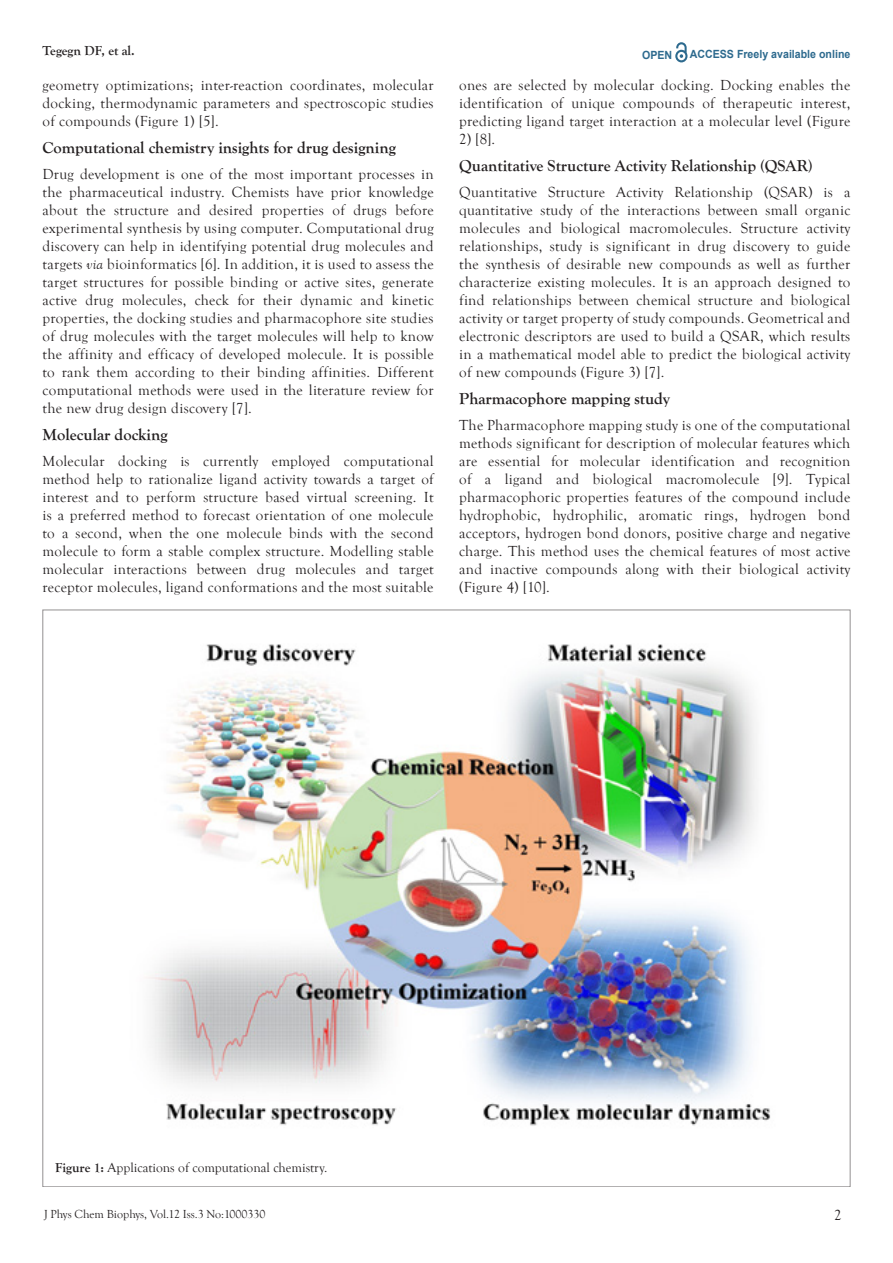
<style>
.page{position:relative;width:893px;height:1263px;background:#fff}
.page>*{position:absolute;margin:0;border:0;box-sizing:border-box;transform-origin:0 0}
.Body_Text_First_Inde{font:700 16.5px "Goudy Old Style T";color:#231f20}
.Body_Text_First_Inde-2{font:15px/18px "Goudy Old Style T";letter-spacing:.02em;color:#231f20;text-align:justify}
.t1{font:13.5px "Goudy Old Style T";color:#231f20}
.t2{font:700 13.5px "Goudy Old Style T";color:#231f20}
.t3{font:12px "Goudy Old Style T";color:#231f20}
.t4{font:700 11.25px "Arial";color:#2d6a8e;scale:.94 1}
.s1{font-style:italic}
.s2{font-weight:700}
</style>
<div class="page">
<svg style="left:675px;top:43px;width:12px;height:19px"></svg>
<img style="left:148px;top:644px;width:623px;height:482px">
<p class="t2" style="left:43px;top:43px;width:94px">Tegegn DF, et al.</p>
<p class="t4" style="left:642px;top:47px;width:34px">OPEN</p>
<p class="t4" style="left:690px;top:46px;width:172px">ACCESS Freely available online</p>
<p class="Body_Text_First_Inde-2" style="left:43px;top:77px;width:393px">geometry optimizations; inter-reaction coordinates, molecular docking, thermodynamic parameters and spectroscopic studies of compounds (Figure 1) [5].</p>
<p class="Body_Text_First_Inde" style="left:43px;top:138px;width:355px">Computational chemistry insights for drug designing</p>
<p class="Body_Text_First_Inde-2" style="left:43px;top:166px;width:393px">Drug development is one of the most important processes in the pharmaceutical industry. Chemists have prior knowledge about the structure and desired properties of drugs before experimental synthesis by using computer. Computational drug discovery can help in identifying potential drug molecules and targets <span class="s1">via</span> bioinformatics [6]. In addition, it is used to assess the target structures for possible binding or active sites, generate active drug molecules, check for their dynamic and kinetic properties, the docking studies and pharmacophore site studies of drug molecules with the target molecules will help to know the affinity and efficacy of developed molecule. It is possible to rank them according to their binding affinities. Different computational methods were used in the literature review for the new drug design discovery [7].</p>
<p class="Body_Text_First_Inde" style="left:43px;top:425px;width:127px">Molecular docking</p>
<p class="Body_Text_First_Inde-2" style="left:43px;top:453px;width:393px">Molecular docking is currently employed computational method help to rationalize ligand activity towards a target of interest and to perform structure based virtual screening. It is a preferred method to forecast orientation of one molecule to a second, when the one molecule binds with the second molecule to form a stable complex structure. Modelling stable molecular interactions between drug molecules and target receptor molecules, ligand conformations and the most suitable</p>
<p class="Body_Text_First_Inde-2" style="left:459px;top:77px;width:393px">ones are selected by molecular docking. Docking enables the identification of unique compounds of therapeutic interest, predicting ligand target interaction at a molecular level (Figure</p>
<p class="Body_Text_First_Inde-2" style="left:459px;top:131px;width:37px">2) [8].</p>
<p class="Body_Text_First_Inde" style="left:459px;top:156px;width:355px">Quantitative Structure Activity Relationship (QSAR)</p>
<p class="Body_Text_First_Inde-2" style="left:459px;top:184px;width:393px">Quantitative Structure Activity Relationship (QSAR) is a quantitative study of the interactions between small organic molecules and biological macromolecules. Structure activity relationships, study is significant in drug discovery to guide the synthesis of desirable new compounds as well as further characterize existing molecules. It is an approach designed to find relationships between chemical structure and biological activity or target property of study compounds. Geometrical and electronic descriptors are used to build a QSAR, which results in a mathematical model able to predict the biological activity of new compounds (Figure 3) [7].</p>
<p class="Body_Text_First_Inde" style="left:459px;top:389px;width:212px">Pharmacophore mapping study</p>
<p class="Body_Text_First_Inde-2" style="left:459px;top:417px;width:393px">The Pharmacophore mapping study is one of the computational methods significant for description of molecular features which are essential for molecular identification and recognition of a ligand and biological macromolecule [9]. Typical pharmacophoric properties features of the compound include hydrophobic, hydrophilic, aromatic rings, hydrogen bond acceptors, hydrogen bond donors, positive charge and negative charge. This method uses the chemical features of most active and inactive compounds along with their biological activity (Figure 4) [10].</p>
<p class="t1" style="left:55px;top:1160px;width:274px"><span class="s2">Figure 1:</span> Applications of computational chemistry.</p>
<p class="t3" style="left:44px;top:1207px;width:223px">J Phys Chem Biophys, Vol.12 Iss.3 No:1000330</p>
<p class="Body_Text_First_Inde-2" style="left:834px;top:1207px;width:9px">2</p>
</div>
